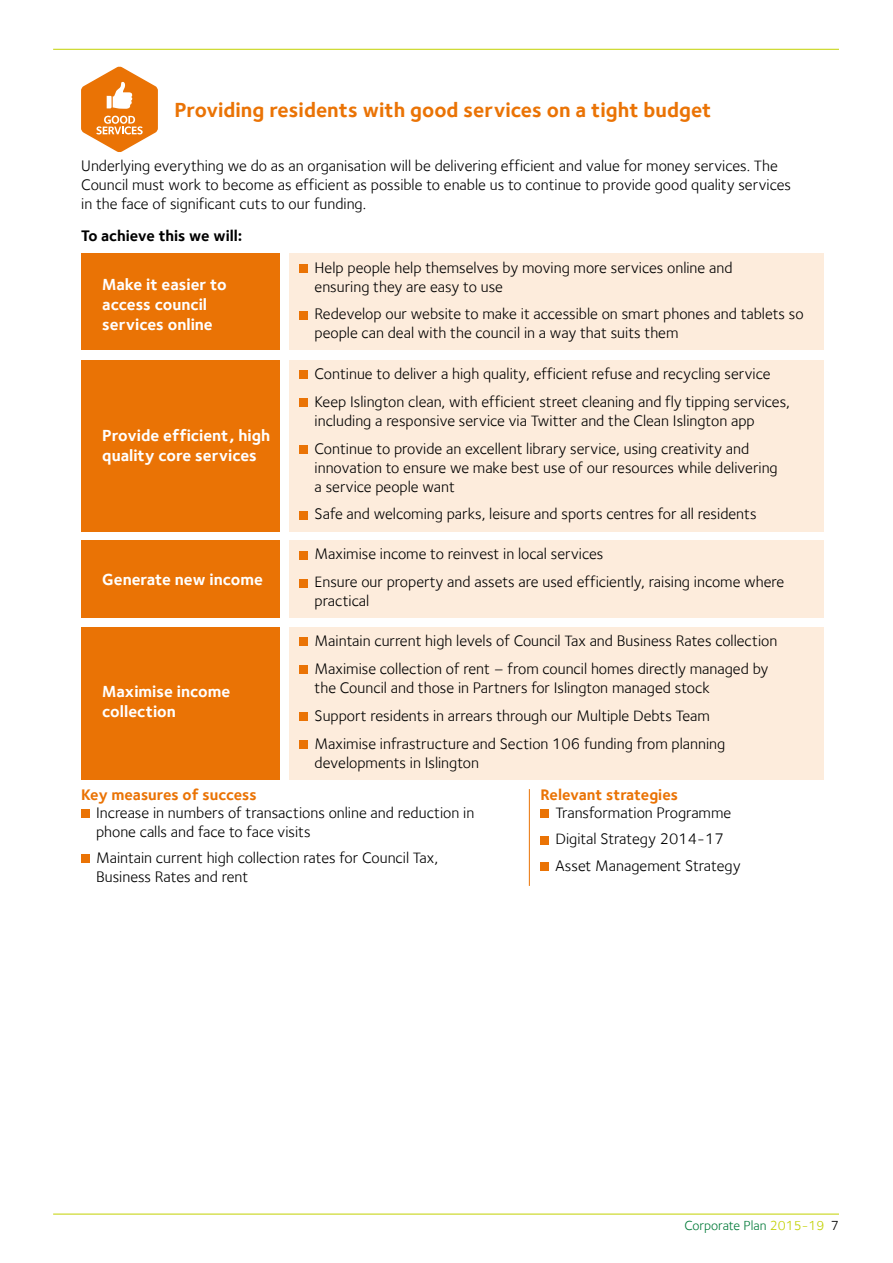
<style>
.page{position:relative;width:893px;height:1263px;background:#fff}
.page>*{position:absolute;margin:0;border:0;box-sizing:border-box;transform-origin:0 0}
.t1{font:700 21px "Foundry Sterling";color:#ea7305}
.t2{font:700 16.5px/19.8px "Foundry Sterling";color:#fff}
.t3{font:15.75px/18.9px "Foundry Sterling";color:#000}
.t4{font:700 15.75px "Foundry Sterling";color:#ea7305}
.t5{font:700 15.75px "Foundry Sterling";color:#000}
.t6{font:13.5px "Foundry Sterling";color:#007a38}
.s1{color:#c2d100}
.s2{color:#000}
</style>
<div class="page">
<hr style="left:53px;top:1214px;width:786px;height:1px;background:#c2d100">
<hr style="left:53px;top:49px;width:786px;height:1px;background:#c2d100">
<div style="left:81px;top:254px;width:199px;height:96px;background:#ea7305"></div>
<div style="left:81px;top:360px;width:199px;height:171px;background:#ea7305"></div>
<div style="left:81px;top:540px;width:199px;height:78px;background:#ea7305"></div>
<div style="left:81px;top:627px;width:199px;height:152px;background:#ea7305"></div>
<div style="left:290px;top:254px;width:534px;height:96px;background:#fdecdc"></div>
<div style="left:290px;top:360px;width:534px;height:171px;background:#fdecdc"></div>
<div style="left:290px;top:540px;width:534px;height:78px;background:#fdecdc"></div>
<div style="left:290px;top:627px;width:534px;height:152px;background:#fdecdc"></div>
<div style="left:300px;top:264px;width:8px;height:9px;background:#ea7305"></div>
<div style="left:300px;top:311px;width:8px;height:8px;background:#ea7305"></div>
<div style="left:300px;top:370px;width:8px;height:9px;background:#ea7305"></div>
<div style="left:300px;top:398px;width:8px;height:9px;background:#ea7305"></div>
<div style="left:300px;top:445px;width:8px;height:9px;background:#ea7305"></div>
<div style="left:300px;top:511px;width:8px;height:8px;background:#ea7305"></div>
<div style="left:300px;top:551px;width:8px;height:8px;background:#ea7305"></div>
<div style="left:300px;top:579px;width:8px;height:8px;background:#ea7305"></div>
<div style="left:300px;top:638px;width:8px;height:8px;background:#ea7305"></div>
<div style="left:300px;top:666px;width:8px;height:8px;background:#ea7305"></div>
<div style="left:300px;top:712px;width:8px;height:9px;background:#ea7305"></div>
<div style="left:300px;top:740px;width:8px;height:9px;background:#ea7305"></div>
<div style="left:81px;top:809px;width:9px;height:9px;background:#ea7305"></div>
<div style="left:81px;top:855px;width:9px;height:8px;background:#ea7305"></div>
<div style="left:540px;top:809px;width:9px;height:9px;background:#ea7305"></div>
<div style="left:540px;top:836px;width:9px;height:8px;background:#ea7305"></div>
<div style="left:540px;top:862px;width:9px;height:9px;background:#ea7305"></div>
<hr style="left:529px;top:789px;width:1px;height:97px;background:#ea7305">
<svg style="left:81px;top:66px;width:77px;height:86px"></svg>
<h1 class="t1" style="left:174px;top:97px;width:539px">Providing residents with good services on a tight budget</h1>
<p class="t3" style="left:81px;top:156px;width:711px">Underlying everything we do as an organisation will be delivering efficient and value for money services. The<br>Council must work to become as efficient as possible to enable us to continue to provide good quality services in the face of significant cuts to our funding.</p>
<p class="t5" style="left:81px;top:226px;width:163px">To achieve this we will:</p>
<p class="t2" style="left:102px;top:274px;width:126px">Make it easier to access council services online</p>
<p class="t2" style="left:102px;top:425px;width:169px">Provide efficient, high quality core services</p>
<p class="t2" style="left:102px;top:569px;width:162px">Generate new income</p>
<p class="t2" style="left:102px;top:681px;width:129px">Maximise income collection</p>
<p class="t3" style="left:315px;top:258px;width:419px">Help people help themselves by moving more services online and ensuring they are easy to use</p>
<p class="t3" style="left:315px;top:305px;width:491px">Redevelop our website to make it accessible on smart phones and tablets so people can deal with the council in a way that suits them</p>
<p class="t3" style="left:315px;top:360px;width:477px;line-height:27.9px">Continue to deliver a high quality, efficient refuse and recycling service<br>Keep Islington clean, with efficient street cleaning and fly tipping services,</p>
<p class="t3" style="left:315px;top:406px;width:442px;line-height:27.9px">including a responsive service via Twitter and the Clean Islington app<br>Continue to provide an excellent library service, using creativity and</p>
<p class="t3" style="left:315px;top:458px;width:465px">innovation to ensure we make best use of our resources while delivering a service people want</p>
<p class="t3" style="left:315px;top:505px;width:443px">Safe and welcoming parks, leisure and sports centres for all residents</p>
<p class="t3" style="left:315px;top:540px;width:471px;line-height:27.9px">Maximise income to reinvest in local services<br>Ensure our property and assets are used efficiently, raising income where</p>
<p class="t3" style="left:315px;top:591px;width:56px">practical</p>
<p class="t3" style="left:315px;top:627px;width:464px;line-height:27.9px">Maintain current high levels of Council Tax and Business Rates collection<br>Maximise collection of rent – from council homes directly managed by</p>
<p class="t3" style="left:315px;top:674px;width:412px;line-height:27.9px">the Council and those in Partners for Islington managed stock<br>Support residents in arrears through our Multiple Debts Team<br>Maximise infrastructure and Section 106 funding from planning</p>
<p class="t3" style="left:315px;top:753px;width:166px">developments in Islington</p>
<p class="t4" style="left:81px;top:786px;width:177px">Key measures of success</p>
<p class="t3" style="left:96px;top:803px;width:380px">Increase in numbers of transactions online and reduction in phone calls and face to face visits</p>
<p class="t3" style="left:96px;top:848px;width:344px">Maintain current high collection rates for Council Tax,<br>Business Rates and rent</p>
<p class="t4" style="left:540px;top:786px;width:139px">Relevant strategies</p>
<p class="t3" style="left:555px;top:799px;width:187px;line-height:26.4px">Transformation Programme<br>Digital Strategy 2014-17<br>Asset Management Strategy</p>
<p class="t6" style="left:684px;top:1218px;width:156px">Corporate Plan <span class="s1">2015-19</span> <span class="s2">7</span></p>
</div>
